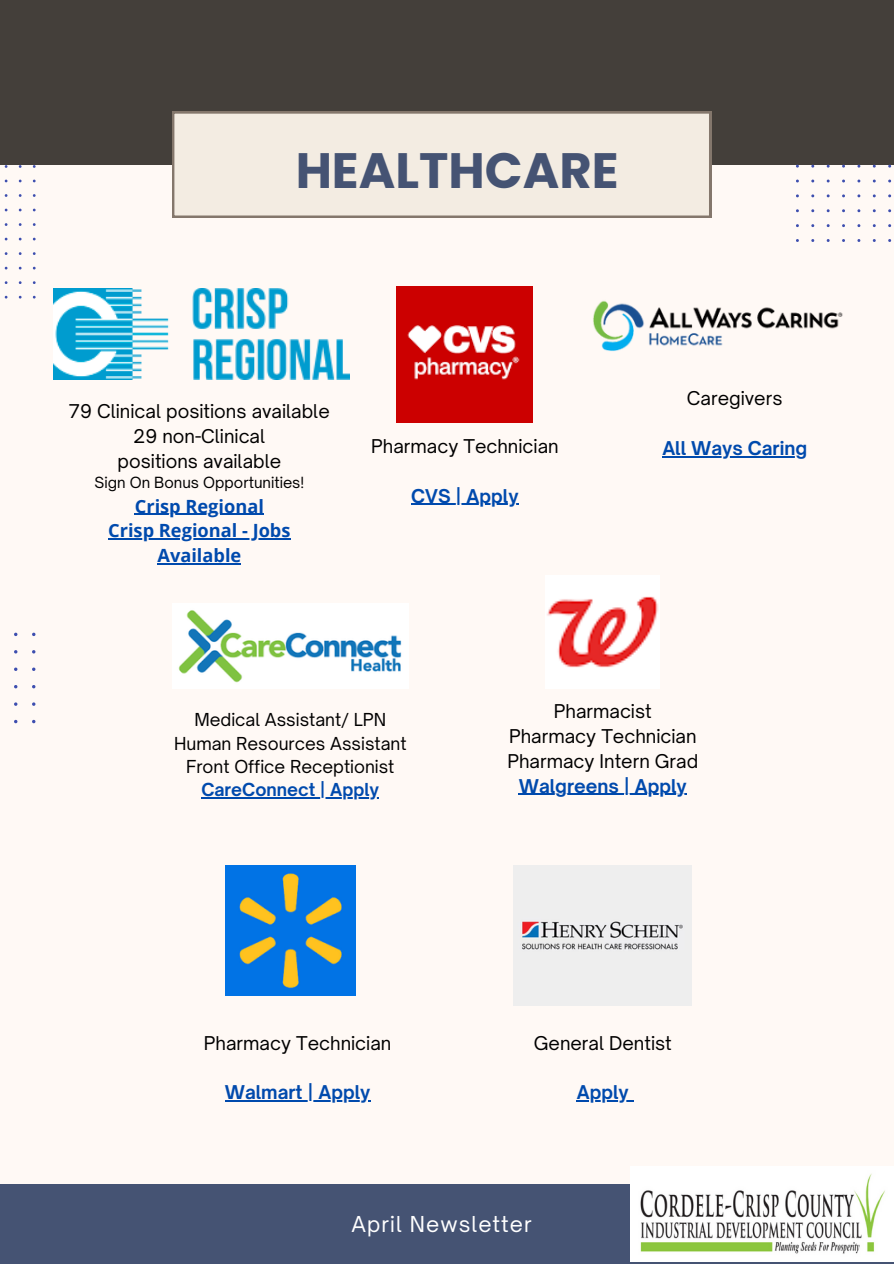
<style>
.page{position:relative;width:894px;height:1264px;background:#fff}
.page>*{position:absolute;margin:0;border:0;box-sizing:border-box;transform-origin:0 0}
.t1{font:700 49.65px "Poppins";color:#455373}
.t2{font:21px "Open Sauce One";letter-spacing:.05em;color:#fff}
.t3{font:18.15px/24.8px "Open Sauce One";color:#000;text-align:center}
.t4{font:700 18.15px "Open Sauce One";color:#004aad}
.t5{font:700 18.15px/24.8px "Open Sans";color:#004aad;text-align:center}
.t6{font:17.1px/23.2px "Open Sauce One";color:#000;text-align:center}
.t7{font:700 17.1px "Open Sauce One";color:#004aad}
.t8{font:14.7px "Open Sauce One";color:#000}
</style>
<div class="page">
<div style="left:0;top:0;width:893px;height:1263px;background:#fff9f5"></div>
<div style="left:0;top:0;width:893px;height:165px;background:#443f3a"></div>
<div style="left:172px;top:111px;width:539px;height:106px;background:#f3ece2"></div>
<img style="left:53px;top:288px;width:296px;height:92px">
<div style="left:0;top:1184px;width:893px;height:79px;background:#455373"></div>
<img style="left:396px;top:286px;width:137px;height:136px">
<img style="left:178px;top:610px;width:224px;height:73px">
<img style="left:630px;top:1174px;width:263px;height:87px">
<svg style="left:4px;top:165px;width:32px;height:133px"></svg>
<svg style="left:796px;top:165px;width:96px;height:77px"></svg>
<svg style="left:14px;top:632px;width:21px;height:91px"></svg>
<img style="left:593px;top:300px;width:250px;height:51px">
<img style="left:547px;top:597px;width:111px;height:70px">
<img style="left:225px;top:865px;width:131px;height:130px">
<img style="left:513px;top:865px;width:178px;height:140px">
<hr style="left:135px;top:514px;width:129px;height:1px;background:#004aad">
<hr style="left:108px;top:538px;width:182px;height:1px;background:#004aad">
<hr style="left:157px;top:563px;width:84px;height:1px;background:#004aad">
<hr style="left:411px;top:503px;width:107px;height:2px;background:#004aad">
<hr style="left:201px;top:797px;width:178px;height:1px;background:#004aad">
<hr style="left:662px;top:456px;width:144px;height:1px;background:#004aad">
<hr style="left:518px;top:793px;width:168px;height:2px;background:#004aad">
<hr style="left:225px;top:1100px;width:145px;height:1px;background:#004aad">
<hr style="left:576px;top:1100px;width:52px;height:1px;background:#004aad">
<h1 class="t1" style="left:295px;top:136px;width:324px">HEALTHCARE</h1>
<p class="t3" style="left:69px;top:399px;width:262px">79 Clinical positions available<br>29 non-Clinical<br>positions available</p>
<p class="t8" style="left:94px;top:473px;width:211px">Sign On Bonus Opportunities!</p>
<p class="t5" style="left:108px;top:493px;width:184px">Crisp Regional<br>Crisp Regional - Jobs<br>Available</p>
<p class="t3" style="left:371px;top:433px;width:189px">Pharmacy Technician</p>
<p class="t4" style="left:411px;top:484px;width:109px">CVS | Apply</p>
<p class="t3" style="left:686px;top:386px;width:97px">Caregivers</p>
<p class="t4" style="left:662px;top:436px;width:146px">All Ways Caring</p>
<p class="t6" style="left:174px;top:708px;width:234px">Medical Assistant/ LPN<br>Human Resources Assistant<br>Front Office Receptionist</p>
<p class="t7" style="left:201px;top:779px;width:179px">CareConnect | Apply</p>
<p class="t3" style="left:204px;top:1030px;width:189px">Pharmacy Technician</p>
<p class="t4" style="left:225px;top:1080px;width:147px">Walmart | Apply</p>
<p class="t3" style="left:507px;top:699px;width:192px">Pharmacist<br>Pharmacy Technician<br>Pharmacy Intern Grad</p>
<p class="t4" style="left:518px;top:774px;width:170px">Walgreens | Apply</p>
<p class="t3" style="left:533px;top:1030px;width:139px">General Dentist</p>
<p class="t4" style="left:576px;top:1080px;width:54px">Apply</p>
<p class="t2" style="left:351px;top:1210px;width:182px">April Newsletter</p>
</div>
